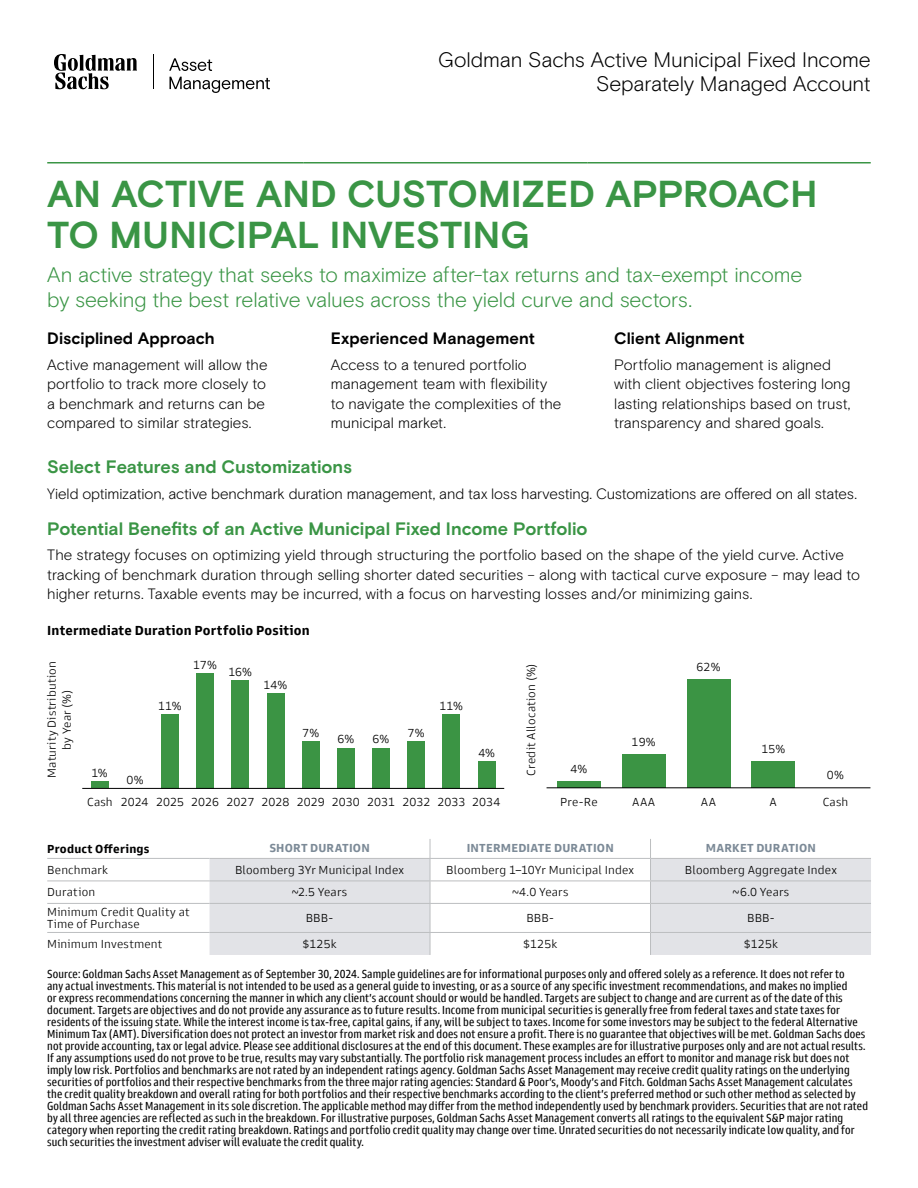
<style>
.page{position:relative;width:918px;height:1188px;background:#fff}
.page>*{position:absolute;margin:0;border:0;box-sizing:border-box;transform-origin:0 0}
.t1{font:700 37.5px/40.5px "Basis Grotesque Pro";color:#3a9545}
.t2{font:300 21px/25.5px "Basis Grotesque Pro";letter-spacing:-.01em;color:#3a9545}
.t3{font:300 21px/24px "Basis Grotesque Pro";letter-spacing:-.01em;color:#000;text-align:right}
.t4{font:700 18px "Basis Grotesque Pro";letter-spacing:-.005em;color:#3a9545}
.t5{font:700 16.5px "Basis Grotesque Pro";letter-spacing:.005em;color:#000}
.t6{font:300 15px/19.5px "Basis Grotesque Pro";color:#000}
.t7{font:700 13.5px "Goldman Sans";letter-spacing:.01em;color:#000}
.t8{font:12px/12px "Goldman Sans Condensed";letter-spacing:.01em;color:#000}
.t9{font:300 12px/12px "Goldman Sans";letter-spacing:.015em;color:#000}
.t10{font:700 12px "Goldman Sans";letter-spacing:.015em;color:#7c8a97}
.t11{font:700 12px "Goldman Sans";letter-spacing:.02em;color:#000}
</style>
<div class="page">
<svg style="left:54px;top:54px;width:83px;height:35px"></svg>
<svg style="left:169px;top:58px;width:43px;height:13px"></svg>
<svg style="left:170px;top:77px;width:100px;height:16px"></svg>
<hr style="left:153px;top:54px;width:1px;height:35px;background:#000">
<hr style="left:47px;top:162px;width:257px;height:2px;background:#3a9545">
<hr style="left:304px;top:162px;width:283px;height:2px;background:#3a9545">
<hr style="left:587px;top:162px;width:284px;height:2px;background:#3a9545">
<div style="left:210px;top:859px;width:661px;height:96px;background:#e2e3e7"></div>
<hr style="left:47px;top:858px;width:163px;height:1px;background:#bcbec0">
<hr style="left:210px;top:858px;width:220px;height:1px;background:#bcbec0">
<hr style="left:651px;top:858px;width:220px;height:1px;background:#bcbec0">
<hr style="left:47px;top:881px;width:163px;height:1px;background:#bcbec0">
<hr style="left:210px;top:881px;width:220px;height:1px;background:#bcbec0">
<hr style="left:651px;top:881px;width:220px;height:1px;background:#bcbec0">
<hr style="left:47px;top:903px;width:163px;height:1px;background:#bcbec0">
<hr style="left:210px;top:903px;width:220px;height:1px;background:#bcbec0">
<hr style="left:651px;top:903px;width:220px;height:1px;background:#bcbec0">
<hr style="left:47px;top:932px;width:163px;height:1px;background:#bcbec0">
<hr style="left:210px;top:932px;width:220px;height:1px;background:#bcbec0">
<hr style="left:651px;top:932px;width:220px;height:1px;background:#bcbec0">
<svg style="left:430px;top:839px;width:221px;height:116px"></svg>
<div style="left:91px;top:782px;width:18px;height:6px;background:#3b9444"></div>
<div style="left:161px;top:714px;width:18px;height:74px;background:#3b9444"></div>
<div style="left:197px;top:673px;width:17px;height:115px;background:#3b9444"></div>
<div style="left:232px;top:680px;width:17px;height:108px;background:#3b9444"></div>
<div style="left:267px;top:693px;width:17px;height:95px;background:#3b9444"></div>
<div style="left:302px;top:741px;width:18px;height:47px;background:#3b9444"></div>
<div style="left:337px;top:748px;width:18px;height:40px;background:#3b9444"></div>
<div style="left:372px;top:748px;width:18px;height:40px;background:#3b9444"></div>
<div style="left:408px;top:741px;width:17px;height:47px;background:#3b9444"></div>
<div style="left:443px;top:714px;width:17px;height:74px;background:#3b9444"></div>
<div style="left:478px;top:761px;width:17px;height:27px;background:#3b9444"></div>
<hr style="left:82px;top:788px;width:422px;height:1px;background:#000">
<div style="left:557px;top:781px;width:43px;height:7px;background:#3b9444"></div>
<div style="left:622px;top:754px;width:43px;height:34px;background:#3b9444"></div>
<div style="left:687px;top:679px;width:43px;height:109px;background:#3b9444"></div>
<div style="left:752px;top:761px;width:43px;height:27px;background:#3b9444"></div>
<hr style="left:547px;top:787px;width:323px;height:1px;background:#000">
<h2 class="t3" style="left:438px;top:48px;width:434px">Goldman Sachs Active Municipal Fixed Income<br>Separately Managed Account</h2>
<h1 class="t1" style="left:47px;top:175px;width:772px">AN ACTIVE AND CUSTOMIZED APPROACH<br>TO MUNICIPAL INVESTING</h1>
<h2 class="t2" style="left:47px;top:262px;width:757px">An active strategy that seeks to maximize after-tax returns and tax-exempt income by seeking the best relative values across the yield curve and sectors.</h2>
<h3 class="t5" style="left:47px;top:329px;width:169px">Disciplined Approach</h3>
<p class="t6" style="left:47px;top:355px;width:222px">Active management will allow the portfolio to track more closely to a benchmark and returns can be compared to similar strategies.</p>
<h3 class="t5" style="left:614px;top:329px;width:132px">Client Alignment</h3>
<p class="t6" style="left:614px;top:355px;width:238px">Portfolio management is aligned with client objectives fostering long lasting relationships based on trust, transparency and shared goals.</p>
<h3 class="t5" style="left:331px;top:329px;width:206px">Experienced Management</h3>
<p class="t6" style="left:331px;top:355px;width:232px">Access to a tenured portfolio management team with flexibility to navigate the complexities of the municipal market.</p>
<h3 class="t4" style="left:47px;top:456px;width:306px">Select Features and Customizations</h3>
<p class="t6" style="left:47px;top:484px;width:811px">Yield optimization, active benchmark duration management, and tax loss harvesting. Customizations are offered on all states.</p>
<h3 class="t4" style="left:47px;top:518px;width:542px">Potential Benefits of an Active Municipal Fixed Income Portfolio</h3>
<p class="t6" style="left:47px;top:545px;width:814px">The strategy focuses on optimizing yield through structuring the portfolio based on the shape of the yield curve. Active tracking of benchmark duration through selling shorter dated securities – along with tactical curve exposure – may lead to higher returns. Taxable events may be incurred, with a focus on harvesting losses and/or minimizing gains.</p>
<p class="t7" style="left:47px;top:622px;width:264px">Intermediate Duration Portfolio Position</p>
<p class="t9" style="left:44px;top:778px;width:118px;line-height:15px;text-align:center;rotate:-90deg">Maturity Distribution by Year (%)</p>
<p class="t9" style="left:91px;top:767px;width:18px">1%</p>
<p class="t9" style="left:158px;top:699px;width:25px">11%</p>
<p class="t9" style="left:193px;top:659px;width:25px">17%</p>
<p class="t9" style="left:228px;top:666px;width:25px">16%</p>
<p class="t9" style="left:264px;top:679px;width:25px">14%</p>
<p class="t9" style="left:126px;top:774px;width:19px">0%</p>
<p class="t9" style="left:302px;top:727px;width:19px">7%</p>
<p class="t9" style="left:337px;top:733px;width:18px">6%</p>
<p class="t9" style="left:373px;top:733px;width:18px">6%</p>
<p class="t9" style="left:408px;top:727px;width:19px">7%</p>
<p class="t9" style="left:439px;top:699px;width:25px">11%</p>
<p class="t9" style="left:478px;top:747px;width:18px">4%</p>
<p class="t9" style="left:87px;top:796px;width:415px">Cash 2024 2025 2026 2027 2028 2029 2030 2031 2032 2033 2034</p>
<p class="t9" style="left:525px;top:776px;width:114px;rotate:-90deg">Credit Allocation (%)</p>
<p class="t9" style="left:571px;top:763px;width:18px">4%</p>
<p class="t9" style="left:632px;top:736px;width:26px">19%</p>
<p class="t9" style="left:697px;top:661px;width:26px">62%</p>
<p class="t9" style="left:761px;top:743px;width:26px">15%</p>
<p class="t9" style="left:827px;top:768px;width:19px">0%</p>
<p class="t9" style="left:560px;top:796px;width:39px">Pre-Re</p>
<p class="t9" style="left:632px;top:796px;width:25px">AAA</p>
<p class="t9" style="left:701px;top:796px;width:17px">AA</p>
<p class="t9" style="left:770px;top:796px;width:9px">A</p>
<p class="t9" style="left:823px;top:796px;width:27px">Cash</p>
<p class="t11" style="left:47px;top:841px;width:104px">Product Offerings</p>
<p class="t10" style="left:269px;top:840px;width:102px">SHORT DURATION</p>
<p class="t10" style="left:467px;top:840px;width:149px">INTERMEDIATE DURATION</p>
<p class="t10" style="left:706px;top:840px;width:112px">MARKET DURATION</p>
<p class="t9" style="left:47px;top:864px;width:62px">Benchmark</p>
<p class="t9" style="left:235px;top:864px;width:171px">Bloomberg 3Yr Municipal Index</p>
<p class="t9" style="left:446px;top:864px;width:189px">Bloomberg 1–10Yr Municipal Index</p>
<p class="t9" style="left:685px;top:864px;width:154px">Bloomberg Aggregate Index</p>
<p class="t9" style="left:47px;top:886px;width:49px">Duration</p>
<p class="t9" style="left:292px;top:886px;width:57px">~2.5 Years</p>
<p class="t9" style="left:512px;top:886px;width:58px">~4.0 Years</p>
<p class="t9" style="left:733px;top:886px;width:58px">~6.0 Years</p>
<p class="t9" style="left:47px;top:906px;width:144px">Minimum Credit Quality at<br>Time of Purchase</p>
<p class="t9" style="left:306px;top:912px;width:29px">BBB-</p>
<p class="t9" style="left:526px;top:912px;width:29px">BBB-</p>
<p class="t9" style="left:747px;top:912px;width:29px">BBB-</p>
<p class="t9" style="left:47px;top:938px;width:117px">Minimum Investment</p>
<p class="t9" style="left:302px;top:938px;width:36px">$125k</p>
<p class="t9" style="left:523px;top:938px;width:36px">$125k</p>
<p class="t9" style="left:744px;top:938px;width:36px">$125k</p>
<p class="t8" style="left:47px;top:968px;width:822px">Source: Goldman Sachs Asset Management as of September 30, 2024. Sample guidelines are for informational purposes only and offered solely as a reference. It does not refer to<br>any actual investments. This material is not intended to be used as a general guide to investing, or as a source of any specific investment recommendations, and makes no implied<br>or express recommendations concerning the manner in which any client’s account should or would be handled. Targets are subject to change and are current as of the date of this document. Targets are objectives and do not provide any assurance as to future results. Income from municipal securities is generally free from federal taxes and state taxes for residents of the issuing state. While the interest income is tax-free, capital gains, if any, will be subject to taxes. Income for some investors may be subject to the federal Alternative Minimum Tax (AMT). Diversification does not protect an investor from market risk and does not ensure a profit. There is no guarantee that objectives will be met. Goldman Sachs does not provide accounting, tax or legal advice. Please see additional disclosures at the end of this document. These examples are for illustrative purposes only and are not actual results.<br>If any assumptions used do not prove to be true, results may vary substantially. The portfolio risk management process includes an effort to monitor and manage risk but does not imply low risk. Portfolios and benchmarks are not rated by an independent ratings agency. Goldman Sachs Asset Management may receive credit quality ratings on the underlying securities of portfolios and their respective benchmarks from the three major rating agencies: Standard &amp; Poor’s, Moody’s and Fitch. Goldman Sachs Asset Management calculates the credit quality breakdown and overall rating for both portfolios and their respective benchmarks according to the client’s preferred method or such other method as selected by Goldman Sachs Asset Management in its sole discretion. The applicable method may differ from the method independently used by benchmark providers. Securities that are not rated by all three agencies are reflected as such in the breakdown. For illustrative purposes, Goldman Sachs Asset Management converts all ratings to the equivalent S&amp;P major rating category when reporting the credit rating breakdown. Ratings and portfolio credit quality may change over time. Unrated securities do not necessarily indicate low quality, and for such securities the investment adviser will evaluate the credit quality.</p>
</div>
